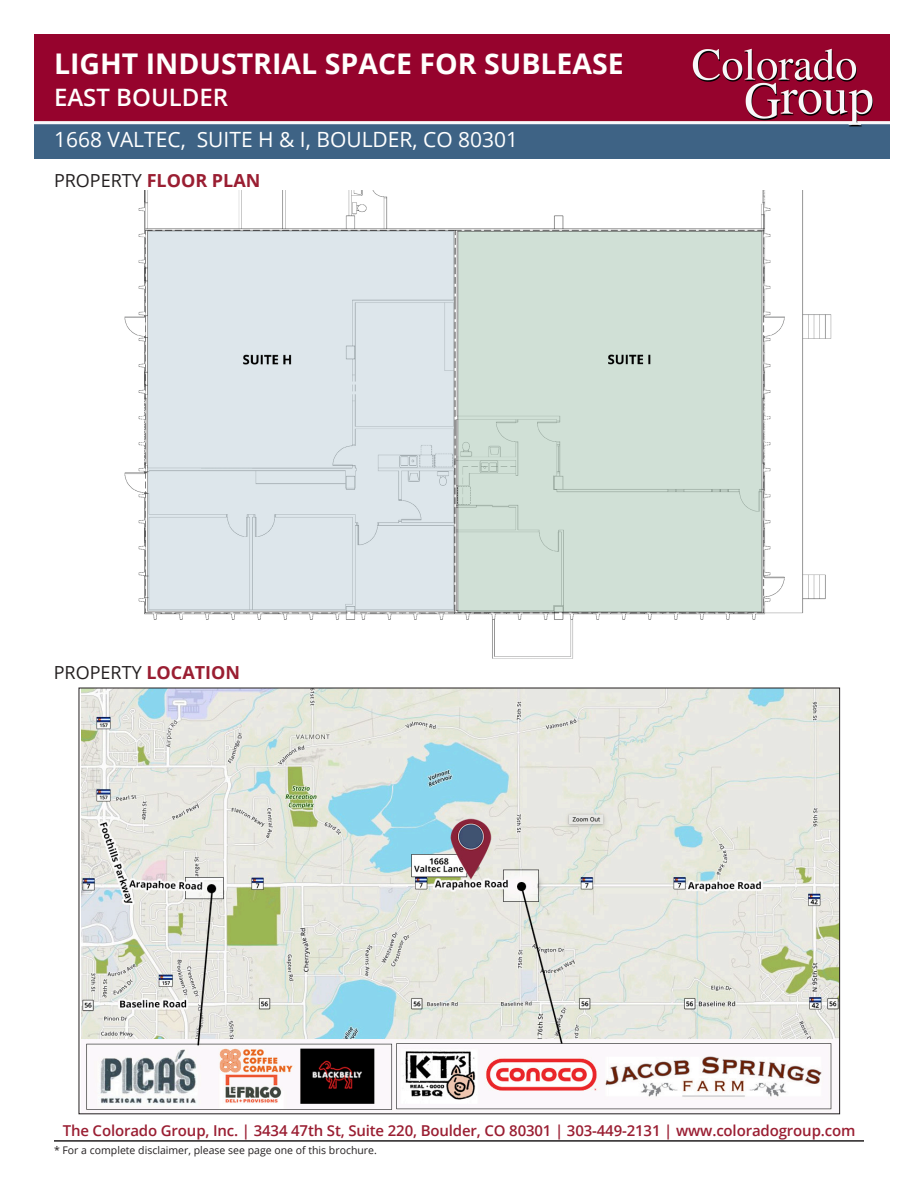
<style>
.page{position:relative;width:918px;height:1188px;background:#fff}
.page>*{position:absolute;margin:0;border:0;box-sizing:border-box;transform-origin:0 0}
.Paragraph_Style_1{font:700 28.5px "Open Sans";color:#fffffd}
.t1{font:600 24px "Open Sans";color:#fffefd}
.t2{font:21px "Open Sans";color:#fff}
.t3{font:700 18px "Open Sans";color:#9a1e32}
.t4{font:18px "Open Sans";color:#231f20}
.t5{font:600 15px "Open Sans";letter-spacing:-.01em;color:#9a1e32}
.t6{font:10.5px "Open Sans";color:#231f20}
.s1{font-weight:400;color:#231f20}
.s2{font-weight:700;color:#9a1e32}
</style>
<div class="page">
<img style="left:124px;top:191px;width:708px;height:468px">
<hr style="left:54px;top:1140px;width:810px;height:2px;background:#231f20">
<img style="left:34px;top:34px;width:855px;height:124px">
<img style="left:81px;top:690px;width:757px;height:422px">
<p class="Paragraph_Style_1" style="left:54px;top:44px;width:571px">LIGHT INDUSTRIAL SPACE FOR SUBLEASE</p>
<p class="t1" style="left:54px;top:81px;width:176px">EAST BOULDER</p>
<p class="t2" style="left:54px;top:125px;width:466px">1668 VALTEC, SUITE H &amp; I, BOULDER, CO 80301</p>
<p class="t3" style="left:54px;top:167px;width:208px"><span class="s1">PROPERTY</span> FLOOR PLAN</p>
<p class="t4" style="left:54px;top:660px;width:188px">PROPERTY <span class="s2">LOCATION</span></p>
<p class="t5" style="left:63px;top:1120px;width:794px">The Colorado Group, Inc. | 3434 47th St, Suite 220, Boulder, CO 80301 | 303-449-2131 | www.coloradogroup.com</p>
<p class="t6" style="left:54px;top:1143px;width:324px">* For a complete disclaimer, please see page one of this brochure.</p>
</div>
